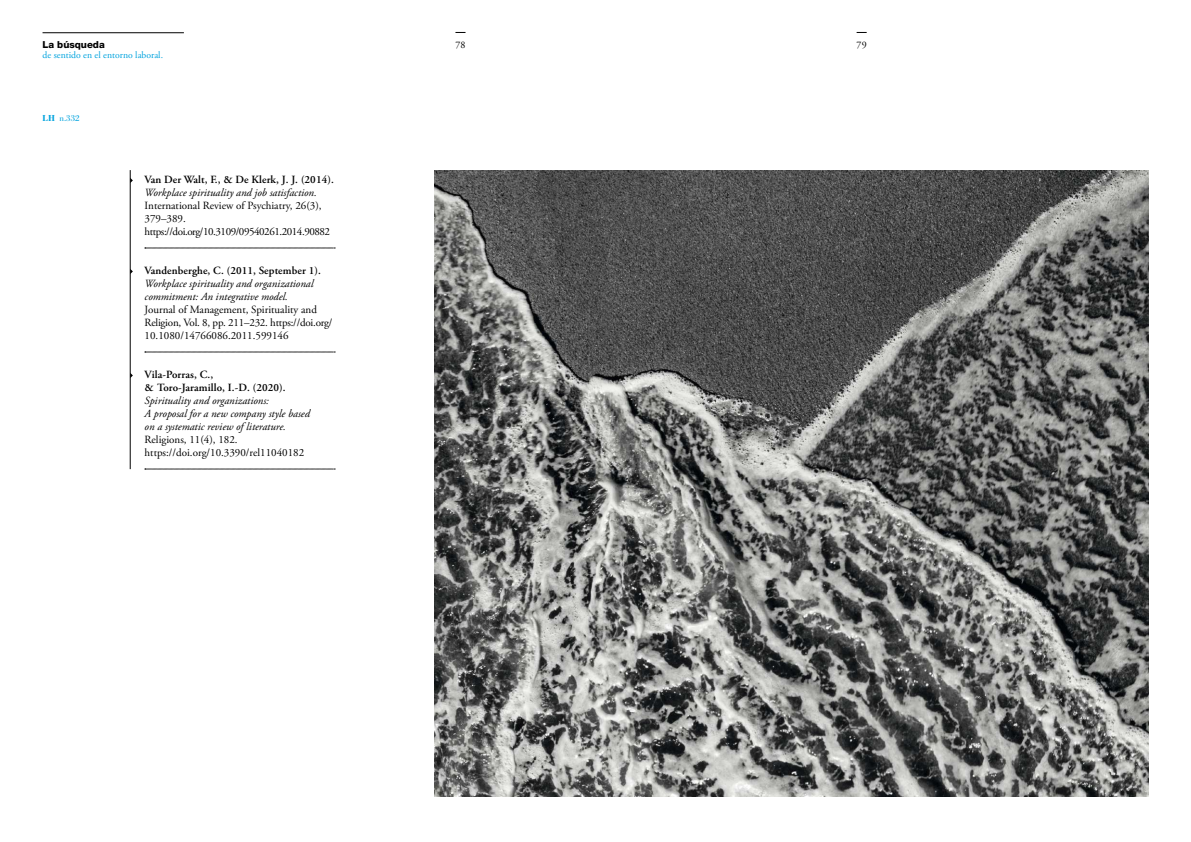
<style>
.page{position:relative;width:1191px;height:842px;background:#fff}
.page>*{position:absolute;margin:0;border:0;box-sizing:border-box;transform-origin:0 0}
.t1{font:11px/13px "Adobe Garamond Pro";color:#000}
.t2{font:italic 11px/13px "Adobe Garamond Pro";color:#000}
.t3{font:600 11px/13px "Adobe Garamond Pro";letter-spacing:.01em;color:#000}
.t4{font:10px "Adobe Garamond Pro";color:#000}
.t5{font:9.7px "Adobe Garamond Pro";color:#00a3de}
.t6{font:800 9.7px "Helvetica Neue LT Std";color:#000}
.t7{font:9px "Bodoni Std";color:#00a3de}
.s1{font-weight:700}
</style>
<div class="page">
<hr style="left:43px;top:33px;width:141px;height:1px;background:#000">
<svg style="left:145px;top:248px;width:190px;height:1px"></svg>
<svg style="left:145px;top:352px;width:190px;height:1px"></svg>
<svg style="left:145px;top:469px;width:190px;height:1px"></svg>
<img style="left:435px;top:170px;width:713px;height:627px">
<hr style="left:130px;top:170px;width:1px;height:299px;background:#000">
<svg style="left:130px;top:178px;width:3px;height:5px"></svg>
<svg style="left:130px;top:269px;width:3px;height:5px"></svg>
<svg style="left:130px;top:373px;width:3px;height:5px"></svg>
<p class="t6" style="left:43px;top:39px;width:64px">La búsqueda</p>
<p class="t5" style="left:43px;top:49px;width:122px">de sentido en el entorno laboral.</p>
<p class="t7" style="left:43px;top:113px;width:39px"><span class="s1">LH</span> n.332</p>
<p class="t3" style="left:145px;top:173px;width:191px">Van Der Walt, F., &amp; De Klerk, J. J. (2014).</p>
<p class="t2" style="left:145px;top:186px;width:174px">Workplace spirituality and job satisfaction.</p>
<p class="t1" style="left:145px;top:199px;width:187px">International Review of Psychiatry, 26(3),<br>379–389. https://doi.org/10.3109/09540261.2014.90882</p>
<p class="t3" style="left:145px;top:264px;width:178px">Vandenberghe, C. (2011, September 1).</p>
<p class="t2" style="left:145px;top:277px;width:170px">Workplace spirituality and organizational commitment: An integrative model.</p>
<p class="t1" style="left:145px;top:303px;width:189px">Journal of Management, Spirituality and<br>Religion, Vol. 8, pp. 211–232. https://doi.org/<br>10.1080/14766086.2011.599146</p>
<p class="t3" style="left:145px;top:368px;width:142px">Vila-Porras, C.,<br>&amp; Toro-Jaramillo, I.-D. (2020).</p>
<p class="t2" style="left:145px;top:394px;width:167px">Spirituality and organizations:<br>A proposal for a new company style based on a systematic review of literature.</p>
<p class="t1" style="left:145px;top:433px;width:161px">Religions, 11(4), 182. https://doi.org/10.3390/rel11040182</p>
<p class="t4" style="left:455px;top:39px;width:12px">78</p>
<p class="t4" style="left:856px;top:39px;width:12px">79</p>
</div>
